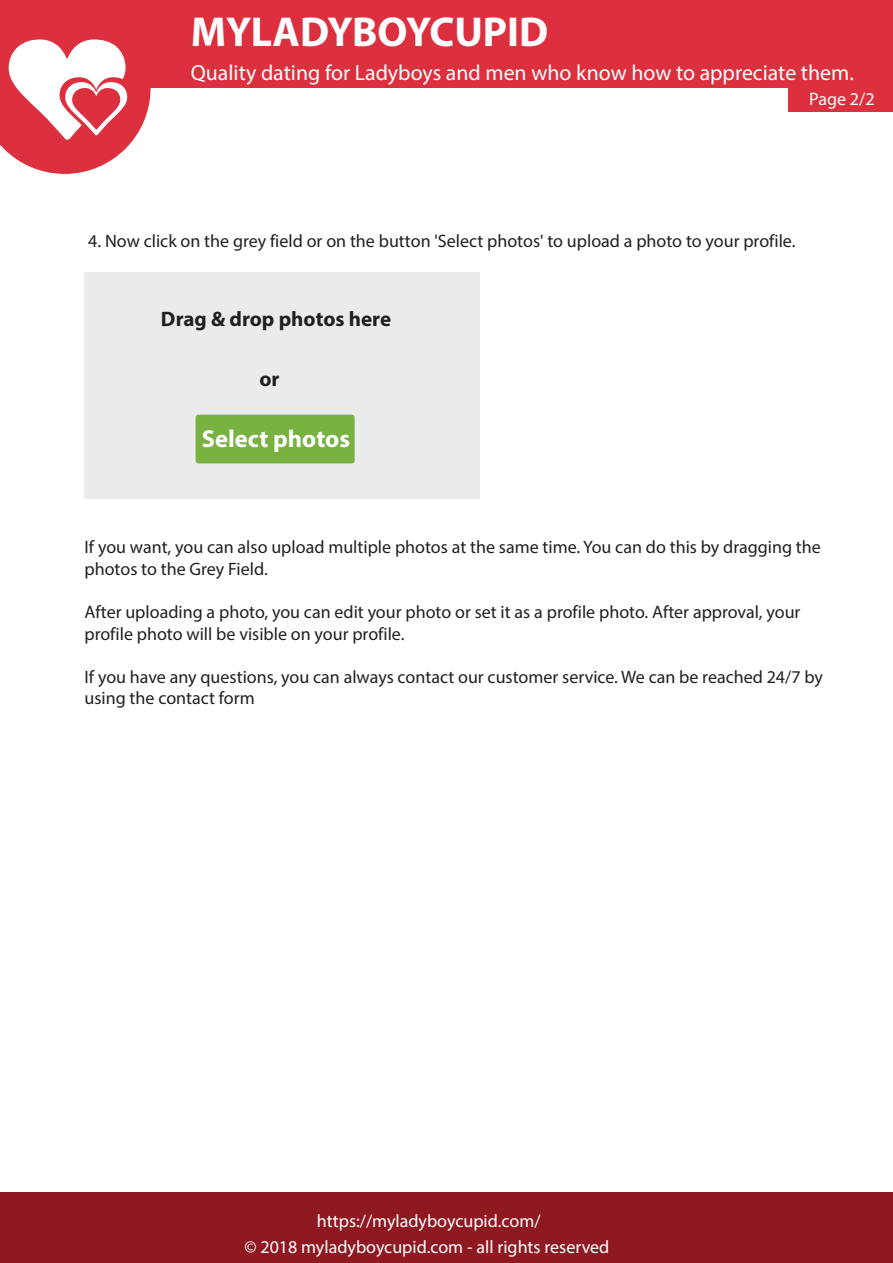
<style>
.page{position:relative;width:893px;height:1263px;background:#fff}
.page>*{position:absolute;margin:0;border:0;box-sizing:border-box;transform-origin:0 0}
.t1{font:700 42px "Myriad Pro";color:#fff}
.t2{font:700 24.45px "Myriad Pro";color:#fff}
.t3{font:21.75px "Myriad Pro";color:#fff}
.t4{font:700 21px "Myriad Pro";color:#231f20}
.t5{font:18px/21.6px "Myriad Pro";color:#231f20}
.t6{font:18px/26.1px "Myriad Pro";color:#fff;text-align:center}
</style>
<div class="page">
<div style="left:0;top:0;width:893px;height:88px;background:#dc303f"></div>
<svg style="left:0;top:39px;width:151px;height:135px"></svg>
<div style="left:0;top:1192px;width:893px;height:71px;background:#8f1921"></div>
<div style="left:788px;top:86px;width:105px;height:25px;background:#dc303f"></div>
<div style="left:84px;top:273px;width:396px;height:226px;background:#ebebec"></div>
<div style="left:196px;top:415px;width:159px;height:48px;background:#78b342;border-radius:3px"></div>
<h1 class="t1" style="left:191px;top:4px;width:359px">MYLADYBOYCUPID</h1>
<p class="t3" style="left:191px;top:59px;width:665px">Quality dating for Ladyboys and men who know how to appreciate them.</p>
<p class="t6" style="left:809px;top:86px;width:67px">Page 2/2</p>
<p class="t5" style="left:88px;top:230px;width:709px">4. Now click on the grey field or on the button 'Select photos' to upload a photo to your profile.</p>
<p class="t4" style="left:161px;top:305px;width:232px">Drag &amp; drop photos here</p>
<p class="t4" style="left:259px;top:365px;width:22px">or</p>
<h2 class="t2" style="left:202px;top:423px;width:150px">Select photos</h2>
<p class="t5" style="left:84px;top:536px;width:738px">If you want, you can also upload multiple photos at the same time. You can do this by dragging the photos to the Grey Field.</p>
<p class="t5" style="left:84px;top:601px;width:717px">After uploading a photo, you can edit your photo or set it as a profile photo. After approval, your profile photo will be visible on your profile.</p>
<p class="t5" style="left:84px;top:666px;width:740px">If you have any questions, you can always contact our customer service. We can be reached 24/7 by using the contact form</p>
<p class="t6" style="left:244px;top:1208px;width:366px">https://myladyboycupid.com/<br>© 2018 myladyboycupid.com - all rights reserved</p>
</div>
